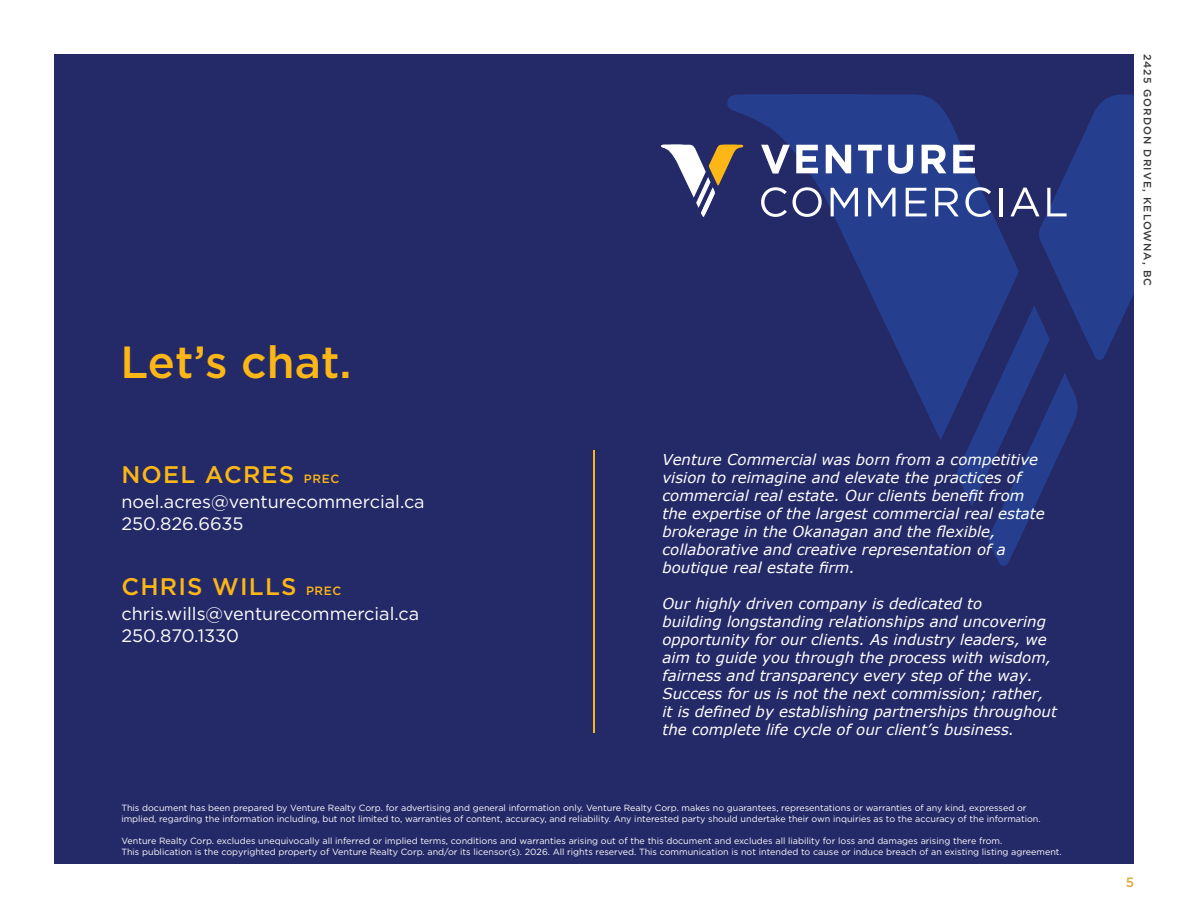
<style>
.page{position:relative;width:1188px;height:918px;background:#fff}
.page>*{position:absolute;margin:0;border:0;box-sizing:border-box;transform-origin:0 0}
.t1{font:500 45px "Gotham";color:#fcb615}
.t2{font:500 24px "Gotham";letter-spacing:.05em;color:#fcb615}
.t3{font:18px/21.6px "Gotham";color:#fff}
.t4{font:italic 15px/18px "Verdana";color:#fff}
.t5{font:500 13.5px "Gotham";color:#ddac40}
.t6{font:500 10.5px "Gotham";letter-spacing:.1em;color:#393939}
.t7{font:9px/10.8px "Gotham";color:#fff}
.s1{font-size:12px}
</style>
<div class="page">
<div style="left:54px;top:54px;width:1080px;height:810px;background:#242968"></div>
<svg style="left:661px;top:94px;width:473px;height:472px"></svg>
<hr style="left:593px;top:450px;width:2px;height:282px;background:#fcb615">
<h1 class="t1" style="left:121px;top:333px;width:233px">Let’s chat.</h1>
<h2 class="t2" style="left:122px;top:458px;width:219px">NOEL ACRES <span class="s1">PREC</span></h2>
<h3 class="t3" style="left:122px;top:490px;width:305px">noel.acres@venturecommercial.ca<br>250.826.6635</h3>
<h2 class="t2" style="left:122px;top:571px;width:221px">CHRIS WILLS <span class="s1">PREC</span></h2>
<h3 class="t3" style="left:122px;top:603px;width:299px">chris.wills@venturecommercial.ca<br>250.870.1330</h3>
<p class="t4" style="left:662px;top:450px;width:384px">Venture Commercial was born from a competitive vision to reimagine and elevate the practices of commercial real estate. Our clients benefit from the expertise of the largest commercial real estate brokerage in the Okanagan and the flexible, collaborative and creative representation of a boutique real estate firm.</p>
<p class="t4" style="left:662px;top:594px;width:396px">Our highly driven company is dedicated to<br>building longstanding relationships and uncovering opportunity for our clients. As industry leaders, we aim to guide you through the process with wisdom, fairness and transparency every step of the way.<br>Success for us is not the next commission; rather, it is defined by establishing partnerships throughout the complete life cycle of our client’s business.</p>
<p class="t7" style="left:121px;top:803px;width:921px">This document has been prepared by Venture Realty Corp. for advertising and general information only. Venture Realty Corp. makes no guarantees, representations or warranties of any kind, expressed or implied, regarding the information including, but not limited to, warranties of content, accuracy, and reliability. Any interested party should undertake their own inquiries as to the accuracy of the information.</p>
<p class="t7" style="left:121px;top:835px;width:942px">Venture Realty Corp. excludes unequivocally all inferred or implied terms, conditions and warranties arising out of the this document and excludes all liability for loss and damages arising there from.<br>This publication is the copyrighted property of Venture Realty Corp. and/or its licensor(s). 2026. All rights reserved. This communication is not intended to cause or induce breach of an existing listing agreement.</p>
<p class="t6" style="left:1155px;top:54px;width:234px;rotate:90deg">2425 GORDON DRIVE, KELOWNA, BC</p>
<h3 class="t5" style="left:1126px;top:873px;width:10px">5</h3>
</div>
